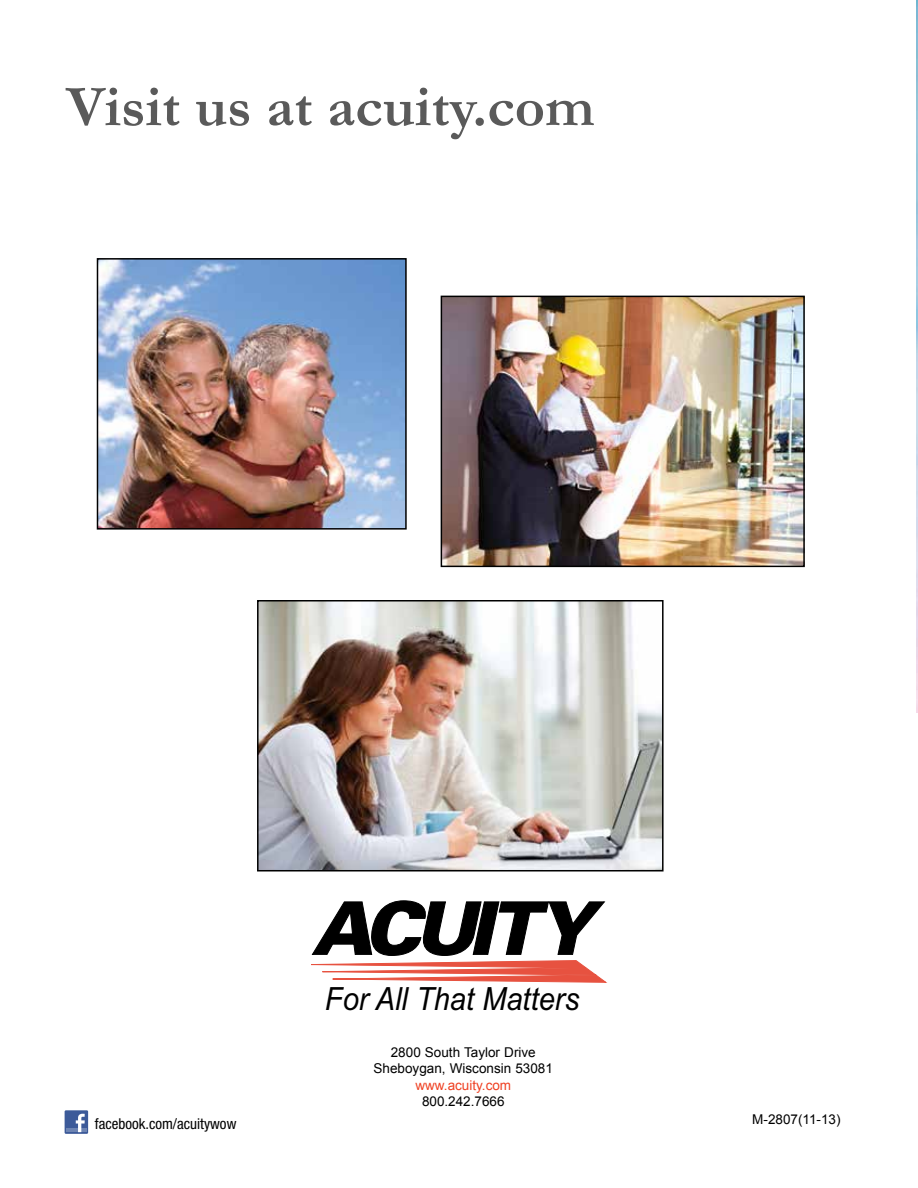
<style>
.page{position:relative;width:918px;height:1188px;background:#fff}
.page>*{position:absolute;margin:0;border:0;box-sizing:border-box;transform-origin:0 0}
.t1{font:700 58.5px "Garamond";color:#5a5a5a}
.t2{font:italic 31.95px "Arial";color:#000;scale:.91 1}
.t3{font:condensed 15px "Helvetica Neue LT Std";color:#000}
.t4{font:13.5px/16.5px "Arial";color:#000;text-align:center}
.t5{font:13.5px "Arial";color:#ef4123}
</style>
<div class="page">
<svg style="left:311px;top:900px;width:296px;height:83px"></svg>
<img style="left:100px;top:261px;width:304px;height:266px">
<div style="left:97px;top:258px;width:310px;height:272px;border:2px solid #000"></div>
<img style="left:260px;top:603px;width:401px;height:266px">
<div style="left:257px;top:600px;width:407px;height:272px;border:2px solid #000"></div>
<img style="left:444px;top:299px;width:358px;height:265px">
<div style="left:441px;top:296px;width:364px;height:271px;border:2px solid #000"></div>
<div style="left:65px;top:1110px;width:23px;height:24px;background:#3c5a99"></div>
<hr style="left:66px;top:1129px;width:20px;height:3px;background:#6d84b3">
<svg style="left:76px;top:1114px;width:9px;height:18px"></svg>
<h1 class="t1" style="left:66px;top:67px;width:530px">Visit us at acuity.com</h1>
<p class="t3" style="left:95px;top:1115px;width:143px">facebook.com/acuitywow</p>
<h2 class="t2" style="left:325px;top:978px;width:281px">For All That Matters</h2>
<p class="t4" style="left:374px;top:1044px;width:181px">2800 South Taylor Drive<br>Sheboygan, Wisconsin 53081</p>
<p class="t5" style="left:415px;top:1076px;width:97px">www.acuity.com</p>
<p class="t4" style="left:422px;top:1093px;width:84px">800.242.7666</p>
<p class="t4" style="left:752px;top:1111px;width:90px">M-2807(11-13)</p>
</div>
